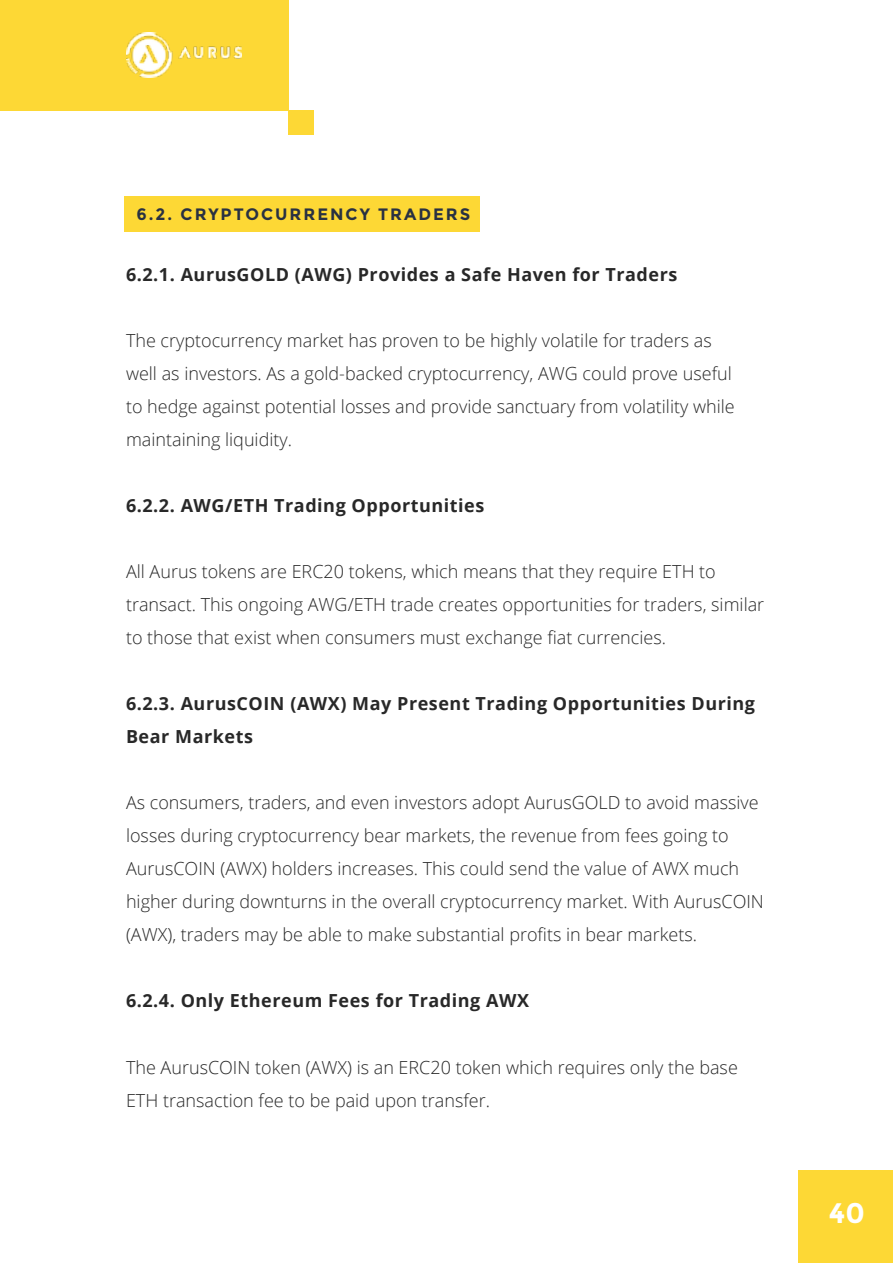
<style>
.page{position:relative;width:893px;height:1263px;background:#fff}
.page>*{position:absolute;margin:0;border:0;box-sizing:border-box;transform-origin:0 0}
.t1{font:700 28.2px "Montserrat";color:#fff}
.t2{font:300 18px/33px "Open Sans";color:#282828}
.t3{font:700 18px/33px "Open Sans";letter-spacing:.03em;color:#282828}
.t4{font:700 16.5px "Montserrat";letter-spacing:.12em;color:#293142}
</style>
<div class="page">
<div style="left:798px;top:1170px;width:95px;height:93px;background:#fdd835"></div>
<div style="left:0;top:0;width:288px;height:110px;background:#fdd835"></div>
<div style="left:288px;top:110px;width:25px;height:25px;background:#fdd835"></div>
<img style="left:126px;top:32px;width:115px;height:46px">
<div style="left:124px;top:196px;width:356px;height:36px;background:#fdd835"></div>
<p class="t4" style="left:136px;top:204px;width:335px">6.2. CRYPTOCURRENCY TRADERS</p>
<p class="t3" style="left:126px;top:258px;width:553px">6.2.1. AurusGOLD (AWG) Provides a Safe Haven for Traders</p>
<p class="t2" style="left:126px;top:324px;width:610px">The cryptocurrency market has proven to be highly volatile for traders as well as investors. As a gold-backed cryptocurrency, AWG could prove useful to hedge against potential losses and provide sanctuary from volatility while maintaining liquidity.</p>
<p class="t3" style="left:126px;top:489px;width:360px">6.2.2. AWG/ETH Trading Opportunities</p>
<p class="t2" style="left:126px;top:555px;width:640px">All Aurus tokens are ERC20 tokens, which means that they require ETH to transact. This ongoing AWG/ETH trade creates opportunities for traders, similar to those that exist when consumers must exchange fiat currencies.</p>
<p class="t3" style="left:126px;top:687px;width:630px">6.2.3. AurusCOIN (AWX) May Present Trading Opportunities During<br>Bear Markets</p>
<p class="t2" style="left:126px;top:786px;width:639px">As consumers, traders, and even investors adopt AurusGOLD to avoid massive losses during cryptocurrency bear markets, the revenue from fees going to AurusCOIN (AWX) holders increases. This could send the value of AWX much higher during downturns in the overall cryptocurrency market. With AurusCOIN (AWX), traders may be able to make substantial profits in bear markets.</p>
<p class="t3" style="left:126px;top:984px;width:405px">6.2.4. Only Ethereum Fees for Trading AWX</p>
<p class="t2" style="left:126px;top:1050px;width:613px">The AurusCOIN token (AWX) is an ERC20 token which requires only the base<br>ETH transaction fee to be paid upon transfer.</p>
<h1 class="t1" style="left:829px;top:1196px;width:38px">40</h1>
</div>
